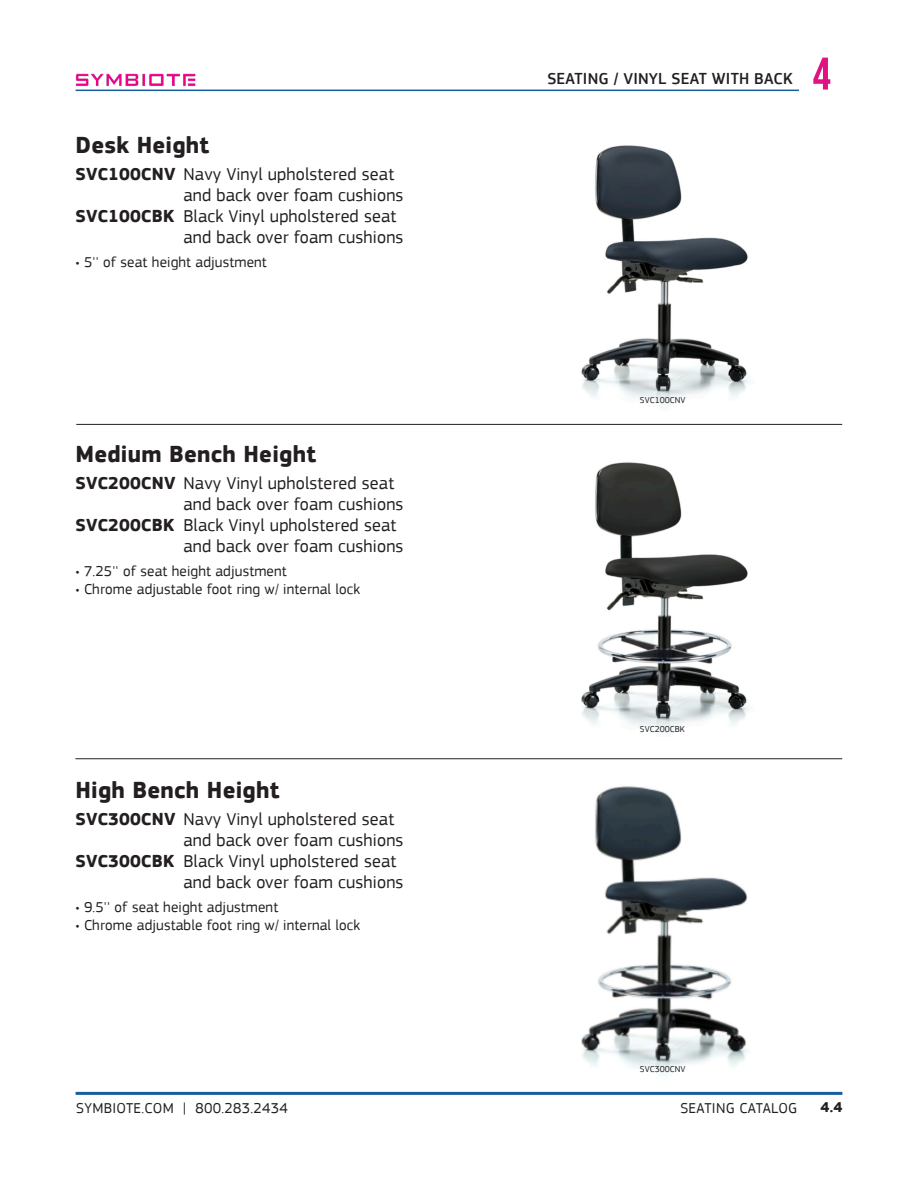
<style>
.page{position:relative;width:918px;height:1188px;background:#fff}
.page>*{position:absolute;margin:0;border:0;box-sizing:border-box;transform-origin:0 0}
.CAT_Header_Section_Number_Babus_Neue_Pin{font:72px "Bebas Neue";color:#e11282}
.CAT_Page_Headers_Section_Prod_Name_11PT{font:700 24px "PF Square Sans Pro";letter-spacing:.01em;color:#231f20}
.Product_Style_Name{font:700 24px "PF Square Sans Pro";letter-spacing:.01em;color:#231f20}
.CAT_Page_Headers_Section_Prod_Name_11PT-2{font:18px/21px "PF Square Sans Pro";letter-spacing:.01em;color:#231f20}
.CAT_Page_Headers_Section_Prod_Name_11PT-3{font:500 16.5px "PF Square Sans Pro";letter-spacing:.01em;color:#231f20}
.CAT_Page_Headers_Section_Prod_Name_11PT-4{font:15px "PF Square Sans Pro";letter-spacing:.01em;color:#231f20}
.CAT_Base_Master_Footer{font:15px "PF Square Sans Pro";letter-spacing:.02em;color:#231f20}
.CAT_Page_Headers_Section_Prod_Name_11PT-5{font:700 15px "PF Square Sans Pro";color:#231f20}
.CAT_Page_Headers_Section_Prod_Name_11PT-6{font:9px "PF Square Sans Pro";letter-spacing:.01em;color:#231f20}
.s1{font-weight:700}
</style>
<div class="page">
<img style="left:75px;top:73px;width:127px;height:17px">
<hr style="left:76px;top:90px;width:766px;height:1px;background:#175d9e">
<hr style="left:76px;top:1092px;width:766px;height:3px;background:#175d9e">
<div style="left:799px;top:55px;width:98px;height:69px;background:#fff"></div>
<hr style="left:76px;top:424px;width:766px;height:1px;background:#231f20">
<hr style="left:75px;top:758px;width:767px;height:1px;background:#231f20">
<img style="left:581px;top:145px;width:169px;height:261px">
<img style="left:581px;top:462px;width:169px;height:272px">
<img style="left:581px;top:786px;width:167px;height:291px">
<p class="CAT_Page_Headers_Section_Prod_Name_11PT" style="left:75px;top:131px;width:135px">Desk Height</p>
<p class="CAT_Page_Headers_Section_Prod_Name_11PT-2" style="left:183px;top:164px;width:222px;text-indent:-108px"><span class="s1">SVC100CNV</span> Navy Vinyl upholstered seat and back over foam cushions</p>
<p class="CAT_Page_Headers_Section_Prod_Name_11PT-2" style="left:183px;top:206px;width:222px;text-indent:-108px"><span class="s1">SVC100CBK</span> Black Vinyl upholstered seat and back over foam cushions</p>
<p class="CAT_Page_Headers_Section_Prod_Name_11PT-4" style="left:75px;top:253px;width:193px">• 5'' of seat height adjustment</p>
<p class="CAT_Page_Headers_Section_Prod_Name_11PT" style="left:75px;top:440px;width:242px">Medium Bench Height</p>
<p class="CAT_Page_Headers_Section_Prod_Name_11PT-2" style="left:183px;top:473px;width:222px;text-indent:-108px"><span class="s1">SVC200CNV</span> Navy Vinyl upholstered seat and back over foam cushions</p>
<p class="CAT_Page_Headers_Section_Prod_Name_11PT-2" style="left:183px;top:515px;width:222px;text-indent:-108px"><span class="s1">SVC200CBK</span> Black Vinyl upholstered seat and back over foam cushions</p>
<p class="CAT_Page_Headers_Section_Prod_Name_11PT-4" style="left:75px;top:562px;width:213px">• 7.25'' of seat height adjustment</p>
<p class="CAT_Page_Headers_Section_Prod_Name_11PT-4" style="left:75px;top:580px;width:286px">• Chrome adjustable foot ring w/ internal lock</p>
<p class="Product_Style_Name" style="left:75px;top:775px;width:206px">High Bench Height</p>
<p class="CAT_Page_Headers_Section_Prod_Name_11PT-2" style="left:183px;top:808px;width:222px;text-indent:-108px"><span class="s1">SVC300CNV</span> Navy Vinyl upholstered seat and back over foam cushions</p>
<p class="CAT_Page_Headers_Section_Prod_Name_11PT-2" style="left:183px;top:850px;width:222px;text-indent:-108px"><span class="s1">SVC300CBK</span> Black Vinyl upholstered seat and back over foam cushions</p>
<p class="CAT_Page_Headers_Section_Prod_Name_11PT-4" style="left:75px;top:898px;width:204px">• 9.5'' of seat height adjustment</p>
<p class="CAT_Page_Headers_Section_Prod_Name_11PT-4" style="left:75px;top:916px;width:286px">• Chrome adjustable foot ring w/ internal lock</p>
<p class="CAT_Page_Headers_Section_Prod_Name_11PT-3" style="left:547px;top:69px;width:247px">SEATING / VINYL SEAT WITH BACK</p>
<p class="CAT_Header_Section_Number_Babus_Neue_Pin" style="left:812px;top:42px;width:22px">4</p>
<p class="CAT_Page_Headers_Section_Prod_Name_11PT-6" style="left:640px;top:395px;width:47px">SVC100CNV</p>
<p class="CAT_Page_Headers_Section_Prod_Name_11PT-6" style="left:640px;top:724px;width:46px">SVC200CBK</p>
<p class="CAT_Page_Headers_Section_Prod_Name_11PT-6" style="left:640px;top:1064px;width:47px">SVC300CNV</p>
<p class="CAT_Base_Master_Footer" style="left:76px;top:1099px;width:213px">SYMBIOTE.COM | 800.283.2434</p>
<p class="CAT_Base_Master_Footer" style="left:680px;top:1099px;width:118px">SEATING CATALOG</p>
<p class="CAT_Page_Headers_Section_Prod_Name_11PT-5" style="left:820px;top:1098px;width:23px">4.4</p>
</div>
